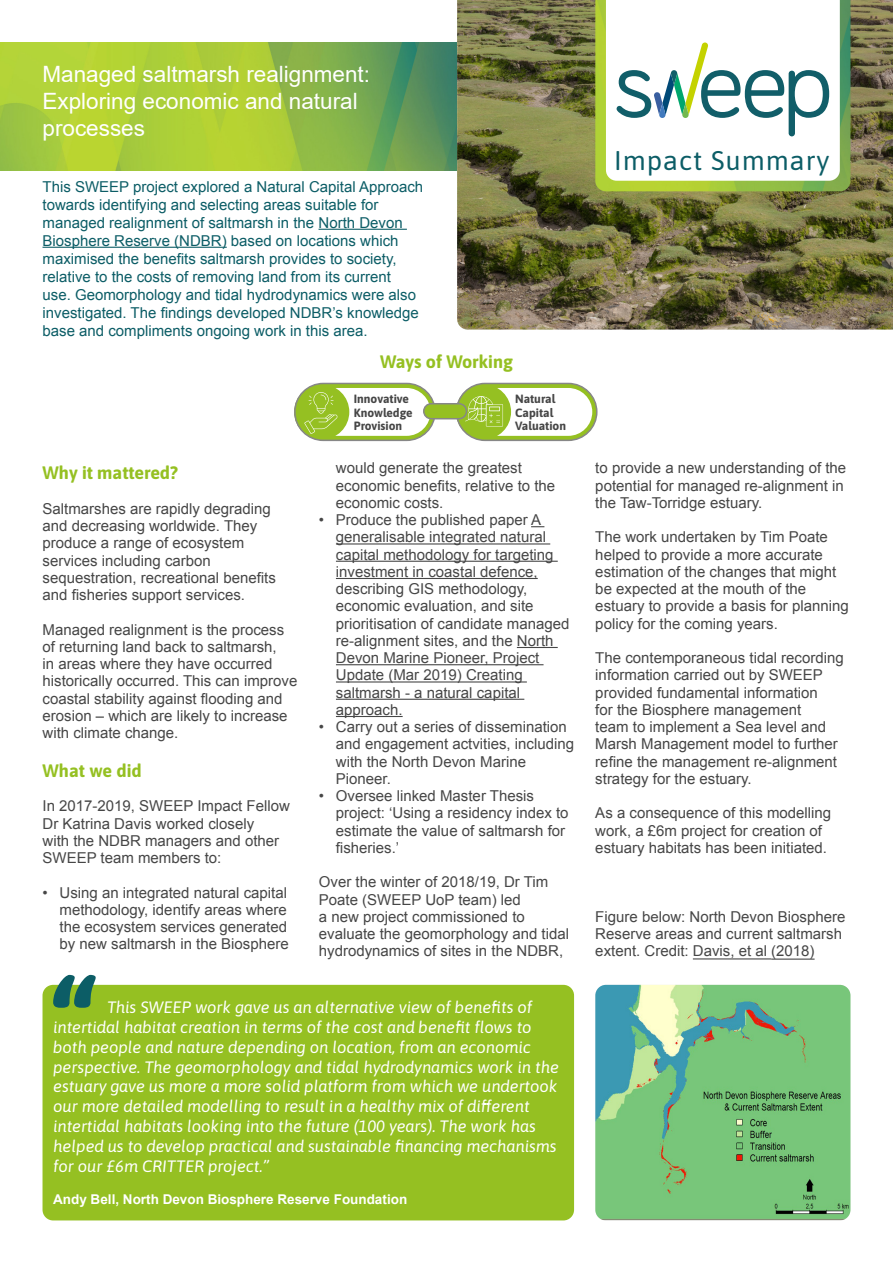
<style>
.page{position:relative;width:893px;height:1263px;background:#fff}
.page>*{position:absolute;margin:0;border:0;box-sizing:border-box;transform-origin:0 0}
.t1{font:27px "Asap";letter-spacing:.04em;color:#0c5d66}
.t2{font:22.5px/27px "Arial";color:#fff}
.t3{font:18px "Asap";color:#95c022}
.t4{font:italic 16.5px/19.8px "Asap";color:#fff}
.t5{font:15px/17.2px "Arial";color:#464646}
.t6{font:15px/18px "Arial";color:#0c5d66}
.t7{font:700 13.5px "Arial";color:#fff}
.t8{font:12px/13.5px "Asap";color:#464646}
</style>
<div class="page">
<img style="left:0;top:43px;width:457px;height:127px">
<hr style="left:319px;top:229px;width:88px;height:1px;background:#0c5d66">
<hr style="left:43px;top:247px;width:184px;height:1px;background:#0c5d66">
<svg style="left:531px;top:526px;width:13px;height:1px"></svg>
<hr style="left:336px;top:543px;width:214px;height:1px;background:#464646">
<hr style="left:336px;top:561px;width:222px;height:1px;background:#464646">
<hr style="left:336px;top:578px;width:202px;height:1px;background:#464646">
<hr style="left:517px;top:647px;width:41px;height:1px;background:#464646">
<hr style="left:336px;top:664px;width:208px;height:1px;background:#464646">
<hr style="left:336px;top:681px;width:191px;height:1px;background:#464646">
<hr style="left:336px;top:699px;width:188px;height:1px;background:#464646">
<hr style="left:336px;top:716px;width:67px;height:1px;background:#464646">
<hr style="left:771px;top:958px;width:44px;height:2px;background:#464646">
<hr style="left:693px;top:958px;width:78px;height:1px;background:#464646">
<div style="left:295px;top:383px;width:140px;height:57px;border:4px solid #95c022;border-radius:26px"></div>
<div style="left:457px;top:383px;width:140px;height:57px;border:4px solid #95c022;border-radius:26px"></div>
<div style="left:294px;top:384px;width:55px;height:55px;background:#95c022;border-radius:50%"></div>
<div style="left:456px;top:384px;width:55px;height:55px;background:#95c022;border-radius:50%"></div>
<div style="left:294px;top:383px;width:142px;height:58px;border:2px solid #878787;border-radius:28px"></div>
<div style="left:456px;top:383px;width:141px;height:58px;border:2px solid #878787;border-radius:28px"></div>
<div style="left:424px;top:404px;width:42px;height:15px;background:#95c022;border-radius:7px"></div>
<div style="left:423px;top:403px;width:44px;height:16px;border:2px solid #878787;border-radius:7px"></div>
<div style="left:43px;top:985px;width:531px;height:235px;background:#95c022;border-radius:11px"></div>
<svg style="left:53px;top:975px;width:43px;height:33px"></svg>
<img style="left:457px;top:0;width:436px;height:330px">
<img style="left:595px;top:0;width:255px;height:191px">
<svg style="left:606px;top:0;width:234px;height:181px"></svg>
<img style="left:595px;top:985px;width:255px;height:235px">
<svg style="left:304px;top:392px;width:33px;height:42px"></svg>
<svg style="left:465px;top:396px;width:38px;height:31px"></svg>
<h2 class="t2" style="left:43px;top:60px;width:329px">Managed saltmarsh realignment:<br>Exploring economic and natural processes</h2>
<p class="t6" style="left:43px;top:178px;width:382px">This SWEEP project explored a Natural Capital Approach towards identifying and selecting areas suitable for managed realignment of saltmarsh in the North Devon Biosphere Reserve (NDBR) based on locations which maximised the benefits saltmarsh provides to society, relative to the costs of removing land from its current<br>use. Geomorphology and tidal hydrodynamics were also investigated. The findings developed NDBR’s knowledge base and compliments ongoing work in this area.</p>
<p class="t3" style="left:380px;top:349px;width:134px">Ways of Working</p>
<p class="t3" style="left:43px;top:460px;width:137px">Why it mattered?</p>
<p class="t5" style="left:43px;top:500px;width:235px">Saltmarshes are rapidly degrading and decreasing worldwide. They produce a range of ecosystem services including carbon sequestration, recreational benefits and fisheries support services.</p>
<p class="t5" style="left:43px;top:621px;width:256px">Managed realignment is the process of returning land back to saltmarsh,<br>in areas where they have occurred historically occurred. This can improve coastal stability against flooding and erosion – which are likely to increase with climate change.</p>
<p class="t3" style="left:43px;top:758px;width:101px">What we did</p>
<p class="t5" style="left:43px;top:798px;width:249px">In 2017-2019, SWEEP Impact Fellow<br>Dr Katrina Davis worked closely<br>with the NDBR managers and other<br>SWEEP team members to:</p>
<p class="t5" style="left:60px;top:884px;width:231px;text-indent:-17px">• Using an integrated natural capital methodology, identify areas where the ecosystem services generated by new saltmarsh in the Biosphere</p>
<p class="t8" style="left:354px;top:392px;width:60px">Innovative<br>Knowledge<br>Provision</p>
<p class="t8" style="left:515px;top:392px;width:53px">Natural<br>Capital<br>Valuation</p>
<p class="t5" style="left:336px;top:460px;width:221px">would generate the greatest economic benefits, relative to the economic costs.</p>
<p class="t5" style="left:336px;top:511px;width:235px;text-indent:-17px">• Produce the published paper A generalisable integrated natural capital methodology for targeting investment in coastal defence, describing GIS methodology, economic evaluation, and site prioritisation of candidate managed re-alignment sites, and the North<br>Devon Marine Pioneer, Project<br>Update (Mar 2019) Creating saltmarsh - a natural capital approach.</p>
<p class="t5" style="left:336px;top:718px;width:240px;text-indent:-17px">• Carry out a series of dissemination and engagement actvities, including with the North Devon Marine<br>Pioneer.</p>
<p class="t5" style="left:336px;top:787px;width:234px;text-indent:-17px">• Oversee linked Master Thesis project: ‘Using a residency index to estimate the value of saltmarsh for fisheries.’</p>
<p class="t5" style="left:319px;top:874px;width:252px">Over the winter of 2018/19, Dr Tim<br>Poate (SWEEP UoP team) led<br>a new project commissioned to evaluate the geomorphology and tidal hydrodynamics of sites in the NDBR,</p>
<p class="t4" style="left:53px;top:996px;width:507px;text-indent:54px">This SWEEP work gave us an alternative view of benefits of intertidal habitat creation in terms of the cost and benefit flows to both people and nature depending on location, from an economic perspective. The geomorphology and tidal hydrodynamics work in the estuary gave us more a more solid platform from which we undertook our more detailed modelling to result in a healthy mix of different intertidal habitats looking into the future (100 years). The work has helped us to develop practical and sustainable financing mechanisms for our £6m CRITTER project.”</p>
<p class="t7" style="left:53px;top:1190px;width:356px">Andy Bell, North Devon Biosphere Reserve Foundation</p>
<h1 class="t1" style="left:614px;top:142px;width:217px">Impact Summary</h1>
<p class="t5" style="left:595px;top:460px;width:252px">to provide a new understanding of the potential for managed re-alignment in the Taw-Torridge estuary.</p>
<p class="t5" style="left:595px;top:529px;width:255px">The work undertaken by Tim Poate helped to provide a more accurate estimation of the changes that might be expected at the mouth of the estuary to provide a basis for planning policy for the coming years.</p>
<p class="t5" style="left:595px;top:649px;width:250px">The contemporaneous tidal recording information carried out by SWEEP provided fundamental information<br>for the Biosphere management<br>team to implement a Sea level and Marsh Management model to further refine the management re-alignment strategy for the estuary.</p>
<p class="t5" style="left:595px;top:805px;width:237px">As a consequence of this modelling work, a £6m project for creation of estuary habitats has been initiated.</p>
<p class="t5" style="left:595px;top:908px;width:252px">Figure below: North Devon Biosphere<br>Reserve areas and current saltmarsh extent. Credit: Davis, et al (2018)</p>
</div>
